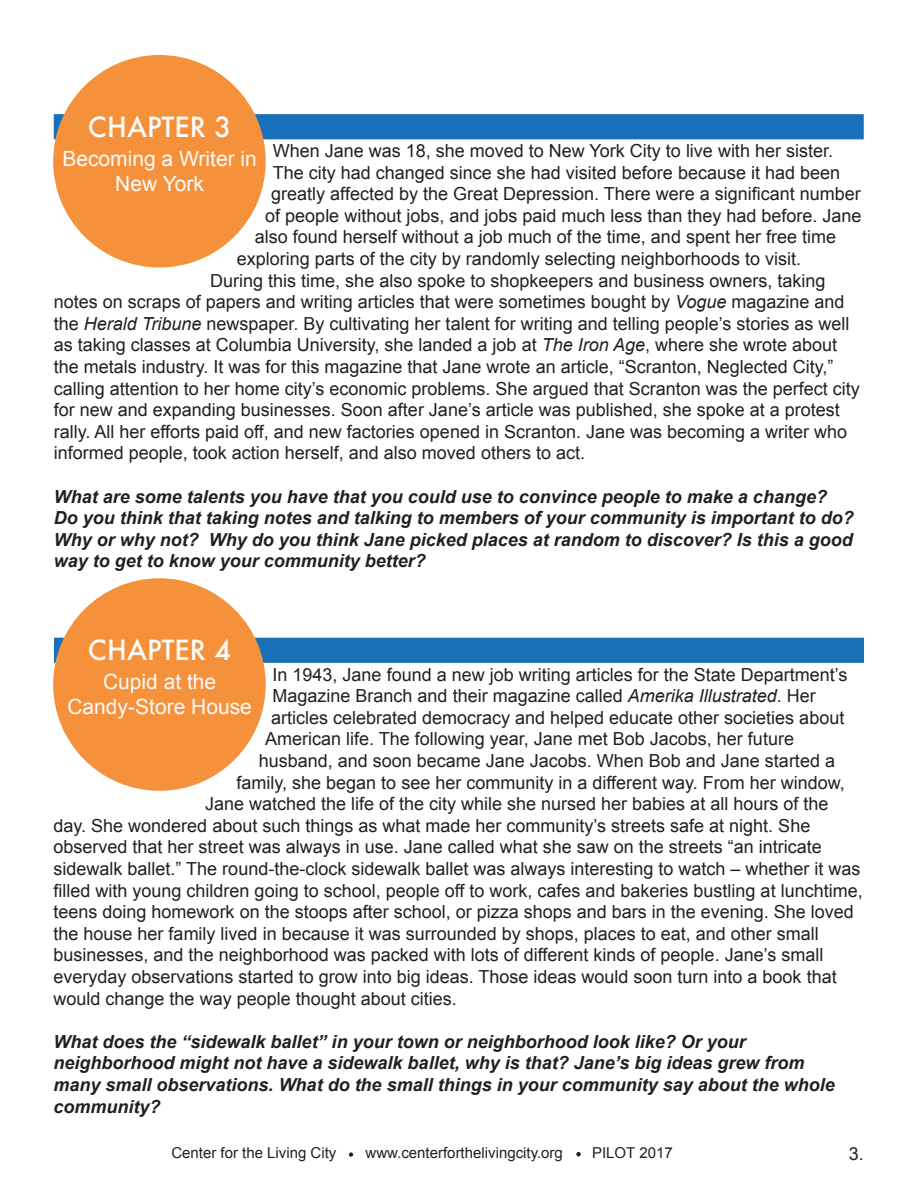
<style>
.page{position:relative;width:918px;height:1188px;background:#fff}
.page>*{position:absolute;margin:0;border:0;box-sizing:border-box;transform-origin:0 0}
.t1{font:500 27px "Futura";color:#fcfcfc}
.t2{font:21px/25.2px "Arial";color:#fcfcfc;text-align:center}
.t3{font:18px "Arial";color:#231f20}
.t4{font:italic 700 18px/21.6px "Arial";color:#231f20}
.t5{font:15px "Arial";color:#231f20}
.s1{font-style:italic}
</style>
<div class="page">
<div style="left:54px;top:114px;width:810px;height:25px;background:#1870b9;border:2px solid #1870b9"></div>
<div style="left:54px;top:638px;width:810px;height:25px;background:#1870b9;border:2px solid #1870b9"></div>
<div style="left:53px;top:55px;width:213px;height:213px;background:#f6913b;border-radius:50%"></div>
<div style="left:53px;top:578px;width:213px;height:213px;background:#f6913b;border-radius:50%"></div>
<svg style="left:349px;top:1152px;width:4px;height:5px"></svg>
<svg style="left:576px;top:1152px;width:5px;height:4px"></svg>
<p class="t1" style="left:88px;top:108px;width:145px">CHAPTER 3</p>
<p class="t3" style="left:273px;top:139px;width:562px">When Jane was 18, she moved to New York City to live with her sister.</p>
<p class="t3" style="left:273px;top:160px;width:569px">The city had changed since she had visited before because it had been</p>
<p class="t3" style="left:271px;top:182px;width:591px">greatly affected by the Great Depression. There were a significant number</p>
<p class="t3" style="left:265px;top:204px;width:598px">of people without jobs, and jobs paid much less than they had before. Jane</p>
<p class="t3" style="left:255px;top:225px;width:583px">also found herself without a job much of the time, and spent her free time</p>
<p class="t3" style="left:237px;top:247px;width:566px">exploring parts of the city by randomly selecting neighborhoods to visit.</p>
<p class="t3" style="left:210px;top:268px;width:617px">During this time, she also spoke to shopkeepers and business owners, taking</p>
<p class="t3" style="left:54px;top:290px;width:792px">notes on scraps of papers and writing articles that were sometimes bought by <span class="s1">Vogue</span> magazine and</p>
<p class="t3" style="left:54px;top:312px;width:797px">the <span class="s1">Herald Tribune</span> newspaper. By cultivating her talent for writing and telling people’s stories as well</p>
<p class="t3" style="left:54px;top:333px;width:785px">as taking classes at Columbia University, she landed a job at <span class="s1">The Iron Age</span>, where she wrote about</p>
<p class="t3" style="left:54px;top:355px;width:781px">the metals industry. It was for this magazine that Jane wrote an article, “Scranton, Neglected City,”</p>
<p class="t3" style="left:54px;top:376px;width:808px">calling attention to her home city’s economic problems. She argued that Scranton was the perfect city</p>
<p class="t3" style="left:54px;top:398px;width:788px">for new and expanding businesses. Soon after Jane’s article was published, she spoke at a protest</p>
<p class="t3" style="left:54px;top:420px;width:795px">rally. All her efforts paid off, and new factories opened in Scranton. Jane was becoming a writer who</p>
<p class="t3" style="left:54px;top:441px;width:533px">informed people, took action herself, and also moved others to act.</p>
<p class="t4" style="left:54px;top:486px;width:802px">What are some talents you have that you could use to convince people to make a change?<br>Do you think that taking notes and talking to members of your community is important to do?<br>Why or why not? Why do you think Jane picked places at random to discover? Is this a good way to get to know your community better?</p>
<p class="t2" style="left:62px;top:146px;width:196px">Becoming a Writer in<br>New York</p>
<p class="t1" style="left:88px;top:631px;width:145px">CHAPTER 4</p>
<p class="t3" style="left:273px;top:662px;width:576px">In 1943, Jane found a new job writing articles for the State Department’s</p>
<p class="t3" style="left:273px;top:684px;width:545px">Magazine Branch and their magazine called <span class="s1">Amerika Illustrated</span>. Her</p>
<p class="t3" style="left:271px;top:706px;width:575px">articles celebrated democracy and helped educate other societies about</p>
<p class="t3" style="left:265px;top:727px;width:530px">American life. The following year, Jane met Bob Jacobs, her future</p>
<p class="t3" style="left:259px;top:749px;width:578px">husband, and soon became Jane Jacobs. When Bob and Jane started a</p>
<p class="t3" style="left:237px;top:770px;width:610px">family, she began to see her community in a different way. From her window,</p>
<p class="t3" style="left:205px;top:792px;width:625px">Jane watched the life of the city while she nursed her babies at all hours of the</p>
<p class="t3" style="left:54px;top:814px;width:758px">day. She wondered about such things as what made her community’s streets safe at night. She</p>
<p class="t3" style="left:54px;top:835px;width:770px">observed that her street was always in use. Jane called what she saw on the streets “an intricate</p>
<p class="t3" style="left:54px;top:857px;width:808px">sidewalk ballet.” The round-the-clock sidewalk ballet was always interesting to watch – whether it was</p>
<p class="t3" style="left:54px;top:878px;width:811px">filled with young children going to school, people off to work, cafes and bakeries bustling at lunchtime,</p>
<p class="t3" style="left:54px;top:900px;width:802px">teens doing homework on the stoops after school, or pizza shops and bars in the evening. She loved</p>
<p class="t3" style="left:54px;top:922px;width:767px">the house her family lived in because it was surrounded by shops, places to eat, and other small</p>
<p class="t3" style="left:54px;top:943px;width:771px">businesses, and the neighborhood was packed with lots of different kinds of people. Jane’s small</p>
<p class="t3" style="left:54px;top:965px;width:785px">everyday observations started to grow into big ideas. Those ideas would soon turn into a book that</p>
<p class="t3" style="left:54px;top:986px;width:405px">would change the way people thought about cities.</p>
<p class="t4" style="left:54px;top:1031px;width:783px">What does the “sidewalk ballet” in your town or neighborhood look like? Or your neighborhood might not have a sidewalk ballet, why is that? Jane’s big ideas grew from many small observations. What do the small things in your community say about the whole community?</p>
<p class="t2" style="left:103px;top:669px;width:115px">Cupid at the</p>
<p class="t2" style="left:67px;top:694px;width:186px">Candy-Store House</p>
<p class="t5" style="left:171px;top:1143px;width:167px">Center for the Living City</p>
<p class="t5" style="left:366px;top:1143px;width:199px">www.centerforthelivingcity.org</p>
<p class="t5" style="left:592px;top:1143px;width:82px">PILOT 2017</p>
<p class="t3" style="left:849px;top:1142px;width:17px">3.</p>
</div>
